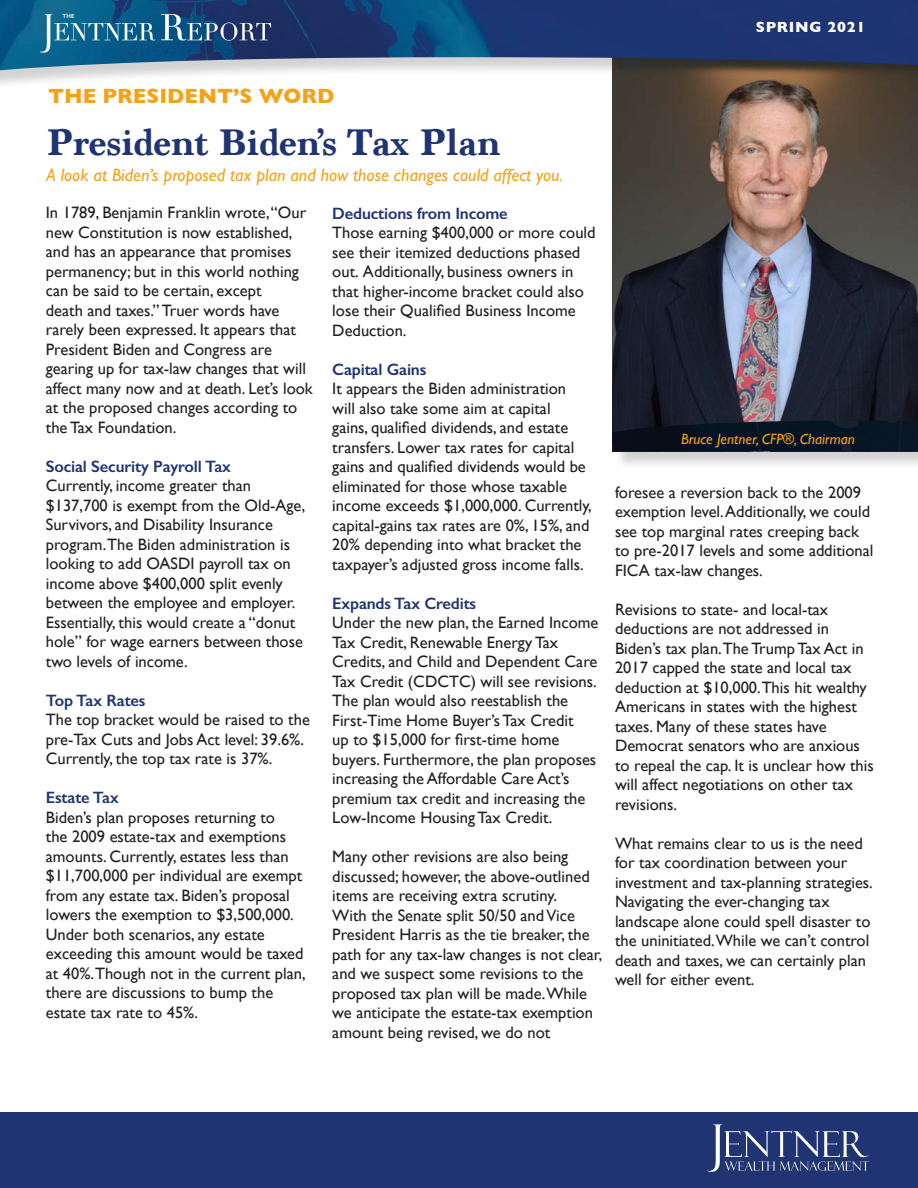
<style>
.page{position:relative;width:918px;height:1188px;background:#fff}
.page>*{position:absolute;margin:0;border:0;box-sizing:border-box;transform-origin:0 0}
.t1{font:700 39px "Marion";letter-spacing:-.01em;color:#203473}
.t2{font:700 21px "Gill Sans";color:#f2a319}
.t3{font:italic 18px "Gill Sans";color:#f2a319}
.t4{font:16.5px/19.5px "Gill Sans";color:#231f20}
.t5{font:600 16.5px "Gill Sans";letter-spacing:-.01em;color:#203473}
.t6{font:italic 15px "Gill Sans";color:#f2a319}
.t7{font:700 15px "Gill Sans";letter-spacing:.05em;color:#fff}
.t8{font:600 6px "Gill Sans";color:#fff}
</style>
<div class="page">
<img style="left:612px;top:92px;width:306px;height:320px">
<div style="left:0;top:0;width:918px;height:92px;background:#231f20;opacity:.2"></div>
<img style="left:0;top:0;width:918px;height:70px">
<svg style="left:40px;top:14px;width:231px;height:39px;background:#2c668f"></svg>
<div style="left:0;top:1112px;width:918px;height:76px;background:#203473"></div>
<svg style="left:707px;top:1124px;width:162px;height:48px"></svg>
<div style="left:614px;top:422px;width:304px;height:48px;background:#231f20;opacity:.2"></div>
<svg style="left:612px;top:412px;width:306px;height:9px;background:#2c2b38"></svg>
<img style="left:612px;top:421px;width:306px;height:30px">
<p class="t8" style="left:62px;top:13px;width:14px">THE</p>
<p class="t7" style="left:756px;top:15px;width:111px">SPRING 2021</p>
<p class="t2" style="left:48px;top:79px;width:288px">THE PRESIDENT’S WORD</p>
<p class="t1" style="left:46px;top:120px;width:456px">President Biden’s Tax Plan</p>
<p class="t3" style="left:46px;top:164px;width:518px">A look at Biden’s proposed tax plan and how those changes could affect you.</p>
<p class="t4" style="left:46px;top:203px;width:268px">In 1789, Benjamin Franklin wrote, “Our new Constitution is now established, and has an appearance that promises permanency; but in this world nothing can be said to be certain, except<br>death and taxes.” Truer words have rarely been expressed. It appears that President Biden and Congress are gearing up for tax-law changes that will affect many now and at death. Let’s look at the proposed changes according to the Tax Foundation.</p>
<p class="t5" style="left:46px;top:456px;width:187px">Social Security Payroll Tax</p>
<p class="t4" style="left:46px;top:476px;width:261px">Currently, income greater than $137,700 is exempt from the Old-Age, Survivors, and Disability Insurance program.The Biden administration is looking to add OASDI payroll tax on income above $400,000 split evenly between the employee and employer.<br>Essentially, this would create a “donut hole” for wage earners between those two levels of income.</p>
<p class="t5" style="left:46px;top:690px;width:101px">Top Tax Rates</p>
<p class="t4" style="left:46px;top:710px;width:266px">The top bracket would be raised to the pre-Tax Cuts and Jobs Act level: 39.6%.<br>Currently, the top tax rate is 37%.</p>
<p class="t5" style="left:46px;top:788px;width:74px">Estate Tax</p>
<p class="t4" style="left:46px;top:807px;width:261px">Biden’s plan proposes returning to<br>the 2009 estate-tax and exemptions amounts. Currently, estates less than $11,700,000 per individual are exempt from any estate tax. Biden’s proposal lowers the exemption to $3,500,000.<br>Under both scenarios, any estate exceeding this amount would be taxed at 40%.Though not in the current plan, there are discussions to bump the estate tax rate to 45%.</p>
<p class="t5" style="left:332px;top:203px;width:177px">Deductions from Income</p>
<p class="t4" style="left:332px;top:223px;width:265px">Those earning $400,000 or more could see their itemized deductions phased out. Additionally, business owners in that higher-income bracket could also lose their Qualified Business Income Deduction.</p>
<p class="t5" style="left:332px;top:359px;width:96px">Capital Gains</p>
<p class="t4" style="left:332px;top:379px;width:261px">It appears the Biden administration will also take some aim at capital<br>gains, qualified dividends, and estate transfers. Lower tax rates for capital gains and qualified dividends would be eliminated for those whose taxable income exceeds $1,000,000. Currently, capital-gains tax rates are 0%, 15%, and 20% depending into what bracket the taxpayer’s adjusted gross income falls.</p>
<p class="t5" style="left:332px;top:593px;width:145px">Expands Tax Credits</p>
<p class="t4" style="left:332px;top:613px;width:268px">Under the new plan, the Earned Income Tax Credit, Renewable Energy Tax Credits, and Child and Dependent Care Tax Credit (CDCTC) will see revisions.<br>The plan would also reestablish the First-Time Home Buyer’s Tax Credit<br>up to $15,000 for first-time home buyers. Furthermore, the plan proposes increasing the Affordable Care Act’s premium tax credit and increasing the Low-Income Housing Tax Credit.</p>
<p class="t4" style="left:332px;top:847px;width:272px">Many other revisions are also being discussed; however, the above-outlined items are receiving extra scrutiny.<br>With the Senate split 50/50 and Vice President Harris as the tie breaker, the path for any tax-law changes is not clear, and we suspect some revisions to the proposed tax plan will be made.While we anticipate the estate-tax exemption amount being revised, we do not</p>
<p class="t6" style="left:681px;top:430px;width:175px">Bruce Jentner, CFP®, Chairman</p>
<p class="t4" style="left:615px;top:482px;width:260px">foresee a reversion back to the 2009 exemption level. Additionally, we could see top marginal rates creeping back to pre-2017 levels and some additional FICA tax-law changes.</p>
<p class="t4" style="left:615px;top:599px;width:260px">Revisions to state- and local-tax deductions are not addressed in Biden’s tax plan.The Trump Tax Act in 2017 capped the state and local tax deduction at $10,000.This hit wealthy Americans in states with the highest taxes. Many of these states have Democrat senators who are anxious to repeal the cap. It is unclear how this will affect negotiations on other tax revisions.</p>
<p class="t4" style="left:615px;top:833px;width:259px">What remains clear to us is the need for tax coordination between your investment and tax-planning strategies.<br>Navigating the ever-changing tax landscape alone could spell disaster to the uninitiated.While we can’t control death and taxes, we can certainly plan well for either event.</p>
</div>
